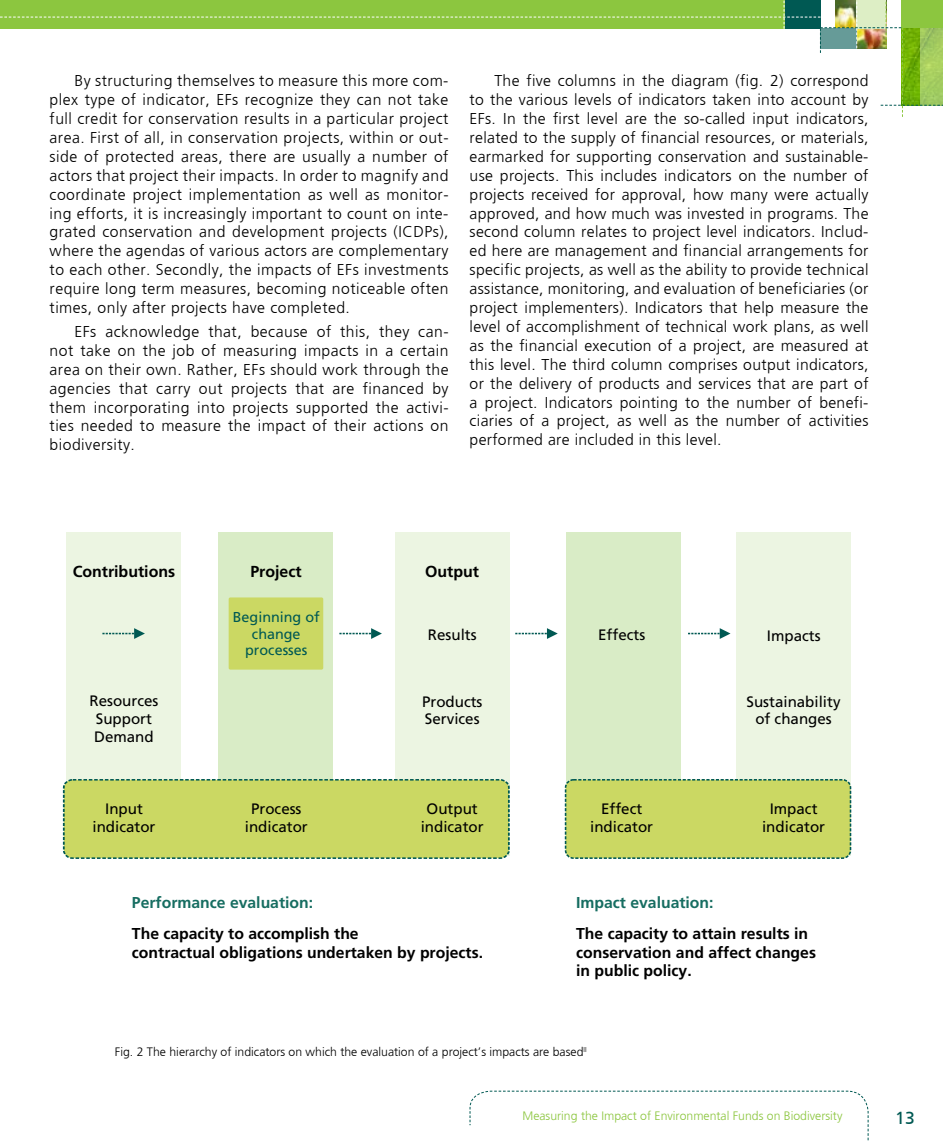
<style>
.page{position:relative;width:943px;height:1141px;background:#fff}
.page>*{position:absolute;margin:0;border:0;box-sizing:border-box;transform-origin:0 0}
.t1{font:17.5px "Frutiger FC";color:#005953}
.t2{font:700 15.92px "Frutiger FC";color:#000}
.t3{font:300 15.75px/18.9px "Frutiger FC";letter-spacing:.03em;color:#000;text-align:justify}
.t4{font:700 15.75px/18.4px "Frutiger FC";color:#000}
.t5{font:700 15.75px "Frutiger FC";color:#166d61}
.t6{font:15.05px/17.7px "Frutiger FC";color:#000;text-align:center}
.t7{font:14.35px/16.6px "Frutiger FC";color:#005953;text-align:center}
.t8{font:300 12.25px "Frutiger FC";color:#000}
.t9{font:300 12.25px "Frutiger FC";color:#8cc63f}
</style>
<div class="page">
<svg style="left:0;top:0;width:943px;height:117px"></svg>
<svg style="left:469px;top:1090px;width:400px;height:51px"></svg>
<div style="left:395px;top:532px;width:114px;height:324px;background:#ecf5e2"></div>
<div style="left:67px;top:532px;width:114px;height:324px;background:#ecf5e2"></div>
<div style="left:219px;top:532px;width:114px;height:324px;background:#d9ecc6"></div>
<div style="left:229px;top:597px;width:94px;height:73px;background:#cbd863;border-radius:2px"></div>
<div style="left:566px;top:532px;width:114px;height:324px;background:#d9ecc6"></div>
<div style="left:736px;top:532px;width:114px;height:324px;background:#ecf5e2"></div>
<svg style="left:339px;top:628px;width:43px;height:11px"></svg>
<svg style="left:515px;top:628px;width:42px;height:11px"></svg>
<svg style="left:102px;top:628px;width:43px;height:11px"></svg>
<svg style="left:688px;top:628px;width:42px;height:11px"></svg>
<div style="left:565px;top:780px;width:285px;height:78px;background:#cbd863;border-radius:8px"></div>
<div style="left:565px;top:779px;width:286px;height:80px;border:2px dashed #005953;border-radius:8px"></div>
<div style="left:64px;top:780px;width:445px;height:78px;background:#cbd863;border-radius:8px"></div>
<div style="left:63px;top:779px;width:446px;height:80px;border:2px dashed #005953;border-radius:8px"></div>
<p class="t3" style="left:50px;top:71px;width:400px;text-indent:25px">By structuring themselves to measure this more com&shy;plex type of indicator, EFs recognize they can not take full credit for conservation results in a particular project area. First of all, in conservation projects, within or out&shy;side of protected areas, there are usually a number of actors that project their impacts. In order to magnify and coordinate project implementation as well as monitor&shy;ing efforts, it is increasingly important to count on inte&shy;grated conservation and development projects (ICDPs), where the agendas of various actors are complementary to each other. Secondly, the impacts of EFs investments require long term measures, becoming noticeable often times, only after projects have completed.</p>
<p class="t3" style="left:50px;top:322px;width:400px;text-indent:25px">EFs acknowledge that, because of this, they can&shy;not take on the job of measuring impacts in a certain area on their own. Rather, EFs should work through the agencies that carry out projects that are financed by them incorporating into projects supported the activi&shy;ties needed to measure the impact of their actions on biodiversity.</p>
<p class="t3" style="left:469px;top:71px;width:400px;text-indent:25px">The five columns in the diagram (fig. 2) correspond to the various levels of indicators taken into account by EFs. In the first level are the so-called input indicators, related to the supply of financial resources, or materials, earmarked for supporting conservation and sustainable&shy;use projects. This includes indicators on the number of projects received for approval, how many were actually approved, and how much was invested in programs. The second column relates to project level indicators. Includ&shy;ed here are management and financial arrangements for specific projects, as well as the ability to provide technical assistance, monitoring, and evaluation of beneficiaries (or project implementers). Indicators that help measure the level of accomplishment of technical work plans, as well as the financial execution of a project, are measured at this level. The third column comprises output indicators, or the delivery of products and services that are part of a project. Indicators pointing to the number of benefi&shy;ciaries of a project, as well as the number of activities performed are included in this level.</p>
<p class="t2" style="left:73px;top:561px;width:104px">Contributions</p>
<p class="t2" style="left:250px;top:561px;width:53px">Project</p>
<p class="t2" style="left:425px;top:561px;width:55px">Output</p>
<p class="t7" style="left:233px;top:610px;width:88px">Beginning of change processes</p>
<p class="t6" style="left:428px;top:628px;width:50px">Results</p>
<p class="t6" style="left:89px;top:694px;width:70px">Resources<br>Support<br>Demand</p>
<p class="t6" style="left:422px;top:694px;width:62px;text-align:left">Products<br>Services</p>
<p class="t6" style="left:92px;top:802px;width:64px">Input indicator</p>
<p class="t6" style="left:245px;top:802px;width:64px">Process indicator</p>
<p class="t6" style="left:421px;top:802px;width:64px">Output indicator</p>
<p class="t5" style="left:132px;top:893px;width:183px">Performance evaluation:</p>
<p class="t4" style="left:132px;top:926px;width:352px">The capacity to accomplish the<br>contractual obligations undertaken by projects.</p>
<p class="t6" style="left:598px;top:628px;width:49px">Effects</p>
<p class="t6" style="left:590px;top:802px;width:64px">Effect indicator</p>
<p class="t6" style="left:766px;top:628px;width:55px">Impacts</p>
<p class="t6" style="left:746px;top:694px;width:96px">Sustainability of changes</p>
<p class="t6" style="left:762px;top:802px;width:64px">Impact indicator</p>
<p class="t5" style="left:576px;top:893px;width:139px">Impact evaluation:</p>
<p class="t4" style="left:576px;top:926px;width:241px">The capacity to attain results in conservation and affect changes in public policy.</p>
<p class="t8" style="left:115px;top:1045px;width:473px">Fig. 2 The hierarchy of indicators on which the evaluation of a project’s impacts are based<sup>II</sup></p>
<p class="t9" style="left:522px;top:1109px;width:321px">Measuring the Impact of Environmental Funds on Biodiversity</p>
<p class="t1" style="left:895px;top:1108px;width:21px">13</p>
</div>
